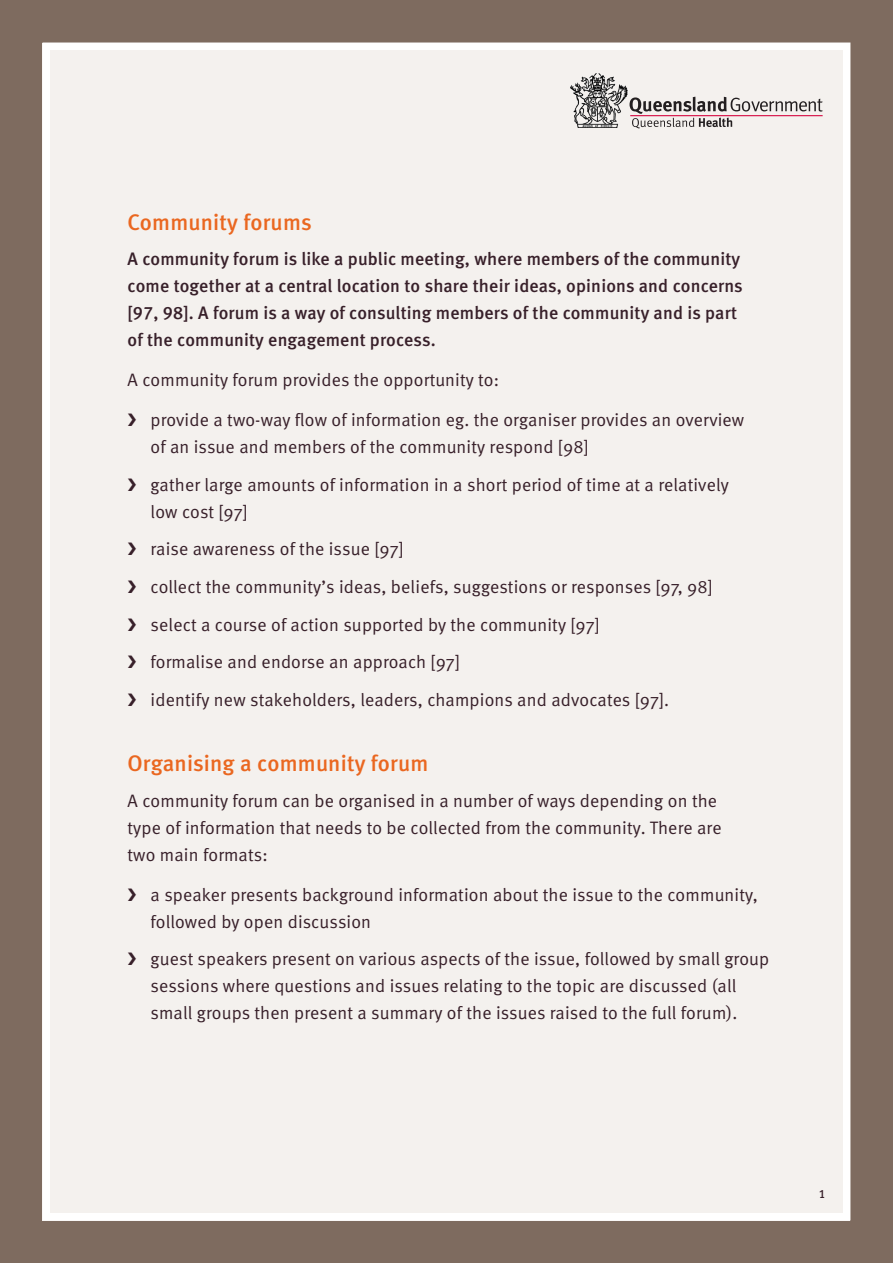
<style>
.page{position:relative;width:893px;height:1263px;background:#7e6b5f}
.page>*{position:absolute;margin:0;border:0;box-sizing:border-box;transform-origin:0 0}
.t1{font:22.5px "Meta Medium LF";letter-spacing:.01em;color:#ea6720}
.t2{font:18px/27px "Meta Normal";letter-spacing:.01em;color:#38202a}
.t3{font:18px/27px "Meta Medium LF";letter-spacing:.01em;color:#38202a}
.t4{font:12px "Meta Medium LF";color:#38202a}
</style>
<div class="page">
<div style="left:43px;top:43px;width:807px;height:1177px;background:#f4f1ee"></div>
<svg style="left:629px;top:97px;width:194px;height:31px"></svg>
<div style="left:43px;top:43px;width:807px;height:1177px;border:8px solid #fff"></div>
<img style="left:571px;top:74px;width:57px;height:53px">
<p class="t1" style="left:128px;top:209px;width:186px">Community forums</p>
<p class="t3" style="left:128px;top:246px;width:617px">A community forum is like a public meeting, where members of the community come together at a central location to share their ideas, opinions and concerns [97, 98]. A forum is a way of consulting members of the community and is part of the community engagement process.</p>
<p class="t2" style="left:128px;top:366px;width:373px">A community forum provides the opportunity to:</p>
<p class="t2" style="left:151px;top:406px;width:595px">provide a two-way flow of information eg. the organiser provides an overview of an issue and members of the community respond [98]</p>
<p class="t2" style="left:151px;top:471px;width:580px">gather large amounts of information in a short period of time at a relatively low cost [97]</p>
<p class="t2" style="left:151px;top:530px;width:564px;line-height:37.7px">raise awareness of the issue [97]<br>collect the community’s ideas, beliefs, suggestions or responses [97, 98] select a course of action supported by the community [97]<br>formalise and endorse an approach [97]<br>identify new stakeholders, leaders, champions and advocates [97].</p>
<p class="t1" style="left:128px;top:750px;width:302px">Organising a community forum</p>
<p class="t2" style="left:128px;top:787px;width:595px">A community forum can be organised in a number of ways depending on the type of information that needs to be collected from the community. There are two main formats:</p>
<p class="t2" style="left:151px;top:880px;width:609px">a speaker presents background information about the issue to the community, followed by open discussion</p>
<p class="t2" style="left:151px;top:945px;width:620px">guest speakers present on various aspects of the issue, followed by small group sessions where questions and issues relating to the topic are discussed (all small groups then present a summary of the issues raised to the full forum).</p>
<p class="t4" style="left:819px;top:1187px;width:8px">1</p>
</div>
